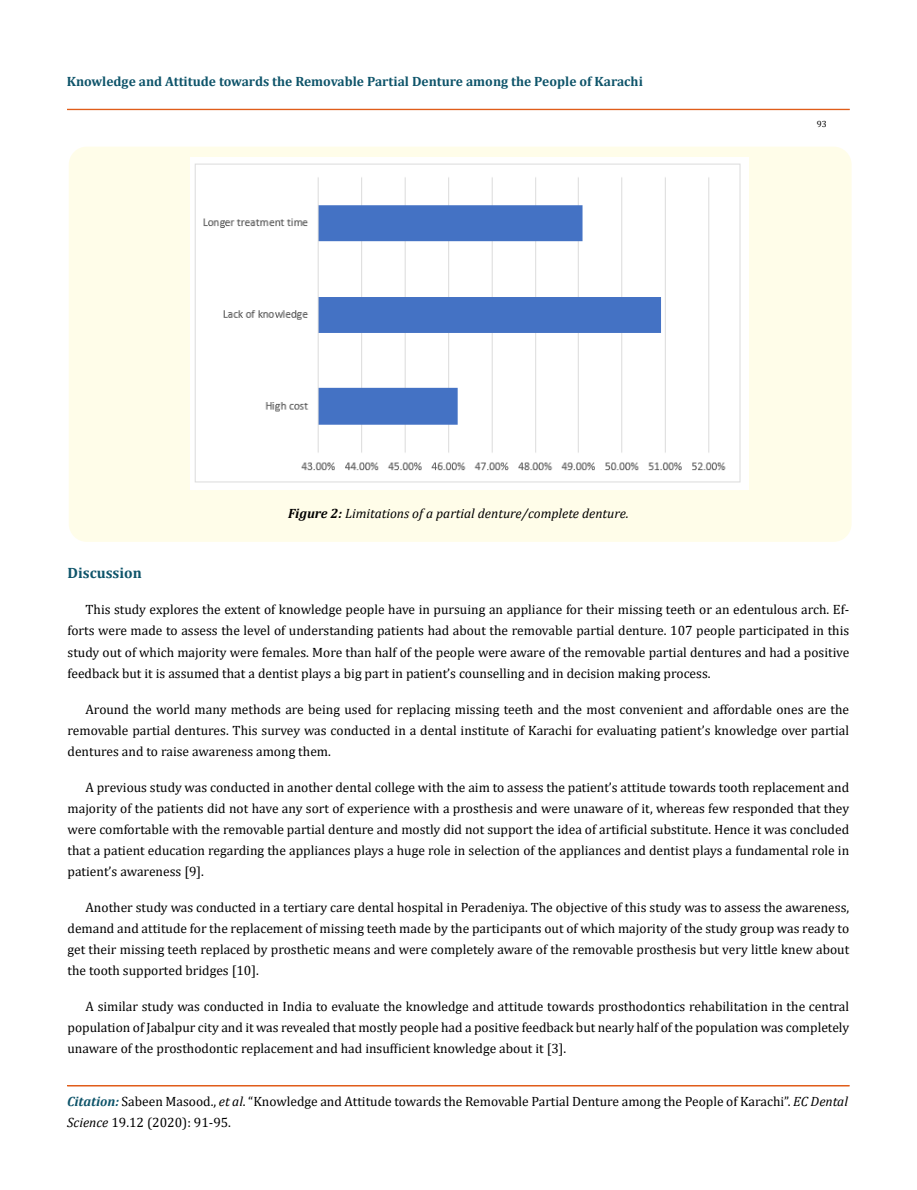
<style>
.page{position:relative;width:917px;height:1190px;background:#fff}
.page>*{position:absolute;margin:0;border:0;box-sizing:border-box;transform-origin:0 0}
.t1{font:700 15px "Cambria";color:#0e546a}
.t2{font:13.5px/21px "Cambria";color:#000;text-align:justify}
.t3{font:700 13.5px "Cambria";color:#0e546a}
.t4{font:italic 13.5px "Cambria";color:#000}
.t5{font:9px "Cambria";color:#000}
.s1{font-weight:700}
.s2{font-weight:700;font-style:italic;color:#0e546a}
.s3{font-style:italic}
</style>
<div class="page">
<div style="left:67px;top:109px;width:782px;height:1px;border:1px solid #e05d1a"></div>
<div style="left:67px;top:1085px;width:782px;height:1px;border:1px solid #e05d1a"></div>
<div style="left:69px;top:147px;width:782px;height:395px;background:#fffde9;border-radius:18px"></div>
<img style="left:190px;top:157px;width:558px;height:333px">
<p class="t3" style="left:67px;top:72px;width:577px">Knowledge and Attitude towards the Removable Partial Denture among the People of Karachi</p>
<p class="t4" style="left:288px;top:503px;width:342px"><span class="s1">Figure 2:</span> Limitations of a partial denture/complete denture.</p>
<p class="t5" style="left:816px;top:118px;width:11px">93</p>
<p class="t1" style="left:68px;top:563px;width:76px">Discussion</p>
<p class="t2" style="left:68px;top:599px;width:783px;text-indent:18px">This study explores the extent of knowledge people have in pursuing an appliance for their missing teeth or an edentulous arch. Ef&shy;forts were made to assess the level of understanding patients had about the removable partial denture. 107 people participated in this study out of which majority were females. More than half of the people were aware of the removable partial dentures and had a positive feedback but it is assumed that a dentist plays a big part in patient’s counselling and in decision making process.</p>
<p class="t2" style="left:68px;top:698px;width:783px;text-indent:18px">Around the world many methods are being used for replacing missing teeth and the most convenient and affordable ones are the removable partial dentures. This survey was conducted in a dental institute of Karachi for evaluating patient’s knowledge over partial dentures and to raise awareness among them.</p>
<p class="t2" style="left:68px;top:776px;width:783px;text-indent:18px">A previous study was conducted in another dental college with the aim to assess the patient’s attitude towards tooth replacement and majority of the patients did not have any sort of experience with a prosthesis and were unaware of it, whereas few responded that they were comfortable with the removable partial denture and mostly did not support the idea of artificial substitute. Hence it was concluded that a patient education regarding the appliances plays a huge role in selection of the appliances and dentist plays a fundamental role in patient’s awareness [9].</p>
<p class="t2" style="left:68px;top:896px;width:783px;text-indent:18px">Another study was conducted in a tertiary care dental hospital in Peradeniya. The objective of this study was to assess the awareness, demand and attitude for the replacement of missing teeth made by the participants out of which majority of the study group was ready to get their missing teeth replaced by prosthetic means and were completely aware of the removable prosthesis but very little knew about the tooth supported bridges [10].</p>
<p class="t2" style="left:67px;top:995px;width:783px;text-indent:18px">A similar study was conducted in India to evaluate the knowledge and attitude towards prosthodontics rehabilitation in the central population of Jabalpur city and it was revealed that mostly people had a positive feedback but nearly half of the population was completely unaware of the prosthodontic replacement and had insufficient knowledge about it [3].</p>
<p class="t2" style="left:67px;top:1090px;width:782px"><span class="s2">Citation:</span> Sabeen Masood., <span class="s3">et al</span>. “Knowledge and Attitude towards the Removable Partial Denture among the People of Karachi”. <span class="s3">EC Dental<br>Science</span> 19.12 (2020): 91-95.</p>
</div>
